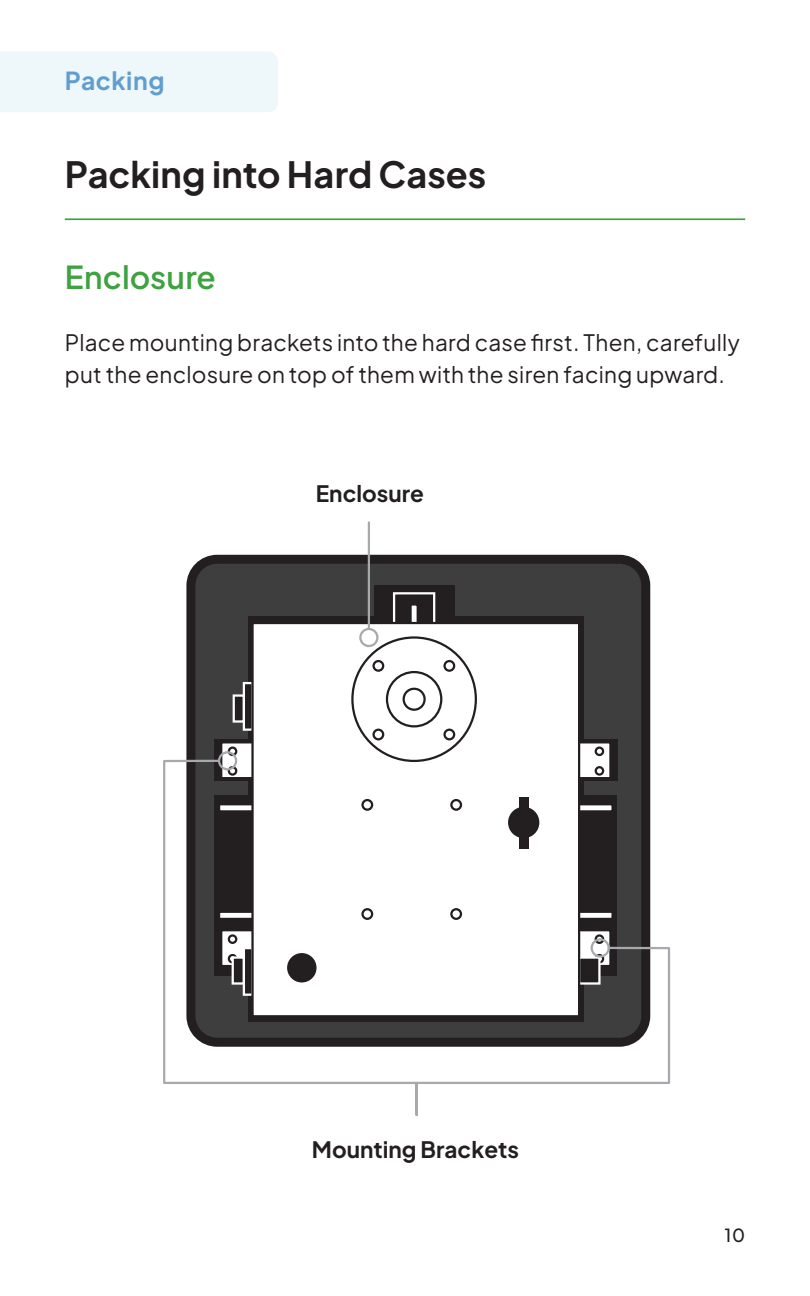
<style>
.page{position:relative;width:810px;height:1296px;background:#fff}
.page>*{position:absolute;margin:0;border:0;box-sizing:border-box;transform-origin:0 0}
.Section_Title_-_with_Rule{font:700 36px "Plus Jakarta Sans";color:#231f20}
.Section_Subtitle{font:600 31.5px "Plus Jakarta Sans";letter-spacing:.005em;color:#3da23f}
.t1{font:700 24.75px "Plus Jakarta Sans";letter-spacing:.02em;color:#619dcf}
.Body_Text{font:22.5px/31.5px "Plus Jakarta Sans";letter-spacing:.01em;color:#231f20}
.t2{font:700 22.5px "Plus Jakarta Sans";color:#231f20}
.t3{font:500 18px "Plus Jakarta Sans";color:#231f20}
</style>
<div class="page">
<div style="left:0;top:52px;width:278px;height:60px;background:#eef7fa"></div>
<hr style="left:65px;top:218px;width:680px;height:2px;background:#3da23f">
<div style="left:191px;top:559px;width:455px;height:483px;background:#3e3e3f;border-radius:26px"></div>
<div style="left:186px;top:555px;width:464px;height:492px;border:9px solid #231f20;border-radius:26px"></div>
<div style="left:374px;top:586px;width:80px;height:38px;background:#231f20"></div>
<div style="left:393px;top:592px;width:42px;height:34px;background:#231f20;border:2px solid #fff"></div>
<svg style="left:409px;top:603px;width:10px;height:40px"></svg>
<hr style="left:368px;top:522px;width:2px;height:107px;background:#a8a9ad">
<svg style="left:163px;top:627px;width:508px;height:489px"></svg>
<p class="t1" style="left:65px;top:61px;width:101px">Packing</p>
<p class="Section_Title_-_with_Rule" style="left:65px;top:145px;width:423px">Packing into Hard Cases</p>
<p class="Section_Subtitle" style="left:65px;top:252px;width:153px">Enclosure</p>
<p class="Body_Text" style="left:65px;top:325px;width:677px">Place mounting brackets into the hard case first. Then, carefully put the enclosure on top of them with the siren facing upward.</p>
<p class="t2" style="left:316px;top:475px;width:110px">Enclosure</p>
<p class="t2" style="left:312px;top:1131px;width:209px">Mounting Brackets</p>
<p class="t3" style="left:725px;top:1221px;width:22px">10</p>
</div>
